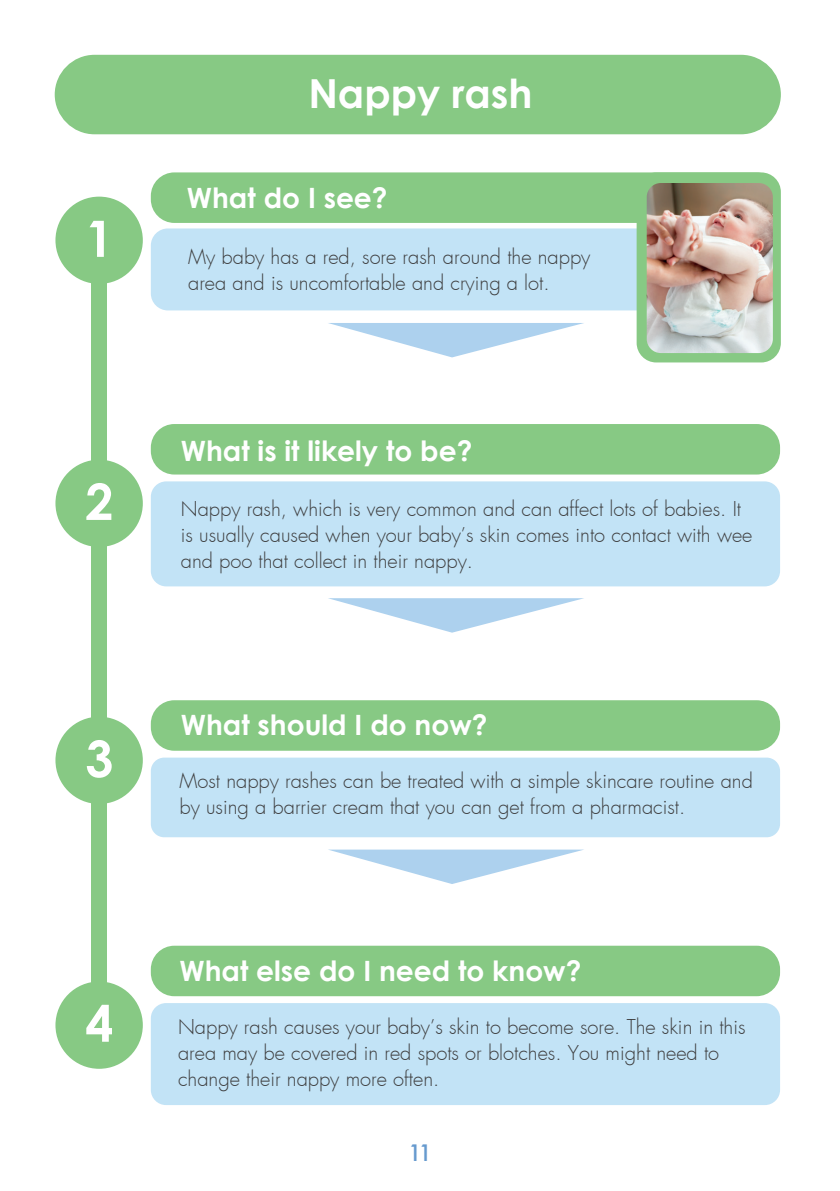
<style>
.page{position:relative;width:840px;height:1191px;background:#fff}
.page>*{position:absolute;margin:0;border:0;box-sizing:border-box;transform-origin:0 0}
.t1{font:700 50.2px "Century Gothic";color:#fff}
.t2{font:700 40px "Century Gothic";color:#fff}
.t3{font:700 28px "Century Gothic";color:#fff}
.t4{font:500 22px "Futura";color:#669ace}
.t5{font:300 20px/26px "Futura";color:#3e3e3f}
</style>
<div class="page">
<div style="left:151px;top:945px;width:628px;height:51px;background:#87c984;border-radius:23px"></div>
<div style="left:151px;top:1003px;width:628px;height:102px;background:#c2e3f6;border-radius:15px"></div>
<div style="left:151px;top:700px;width:628px;height:50px;background:#87c984;border-radius:23px"></div>
<div style="left:151px;top:757px;width:628px;height:80px;background:#c2e3f6;border-radius:13px"></div>
<svg style="left:328px;top:849px;width:256px;height:35px"></svg>
<div style="left:151px;top:172px;width:628px;height:51px;background:#87c984;border-radius:23px"></div>
<div style="left:151px;top:424px;width:628px;height:50px;background:#87c984;border-radius:23px"></div>
<div style="left:91px;top:268px;width:15px;height:720px;background:#87c984"></div>
<div style="left:151px;top:228px;width:628px;height:82px;background:#c2e3f6;border-radius:17px"></div>
<div style="left:151px;top:481px;width:628px;height:105px;background:#c2e3f6;border-radius:15px"></div>
<div style="left:55px;top:55px;width:725px;height:79px;background:#87c984;border-radius:40px"></div>
<div style="left:55px;top:197px;width:88px;height:87px;background:#87c984;border-radius:50%"></div>
<div style="left:55px;top:460px;width:88px;height:87px;background:#87c984;border-radius:50%"></div>
<div style="left:55px;top:716px;width:88px;height:88px;background:#87c984;border-radius:50%"></div>
<div style="left:55px;top:981px;width:88px;height:87px;background:#87c984;border-radius:50%"></div>
<svg style="left:328px;top:323px;width:256px;height:34px"></svg>
<svg style="left:328px;top:598px;width:256px;height:34px"></svg>
<div style="left:636px;top:172px;width:144px;height:190px;background:#87c984;border-radius:20px"></div>
<img style="left:646px;top:183px;width:126px;height:170px">
<h1 class="t1" style="left:85px;top:206px;width:30px">1</h1>
<h1 class="t1" style="left:85px;top:469px;width:30px">2</h1>
<h1 class="t1" style="left:85px;top:726px;width:30px">3</h1>
<h1 class="t1" style="left:85px;top:991px;width:30px">4</h1>
<h2 class="t2" style="left:308px;top:68px;width:226px">Nappy rash</h2>
<h3 class="t3" style="left:187px;top:180px;width:202px">What do I see?</h3>
<p class="t5" style="left:188px;top:245px;width:403px">My baby has a red, sore rash around the nappy area and is uncomfortable and crying a lot.</p>
<h3 class="t3" style="left:181px;top:432px;width:293px">What is it likely to be?</h3>
<p class="t5" style="left:181px;top:497px;width:572px">Nappy rash, which is very common and can affect lots of babies. It is usually caused when your baby’s skin comes into contact with wee and poo that collect in their nappy.</p>
<h3 class="t3" style="left:181px;top:707px;width:308px">What should I do now?</h3>
<p class="t5" style="left:179px;top:770px;width:574px">Most nappy rashes can be treated with a simple skincare routine and by using a barrier cream that you can get from a pharmacist.</p>
<h3 class="t3" style="left:179px;top:952px;width:403px">What else do I need to know?</h3>
<p class="t5" style="left:178px;top:1015px;width:568px">Nappy rash causes your baby’s skin to become sore. The skin in this area may be covered in red spots or blotches. You might need to change their nappy more often.</p>
<p class="t4" style="left:408px;top:1138px;width:25px">11</p>
</div>
